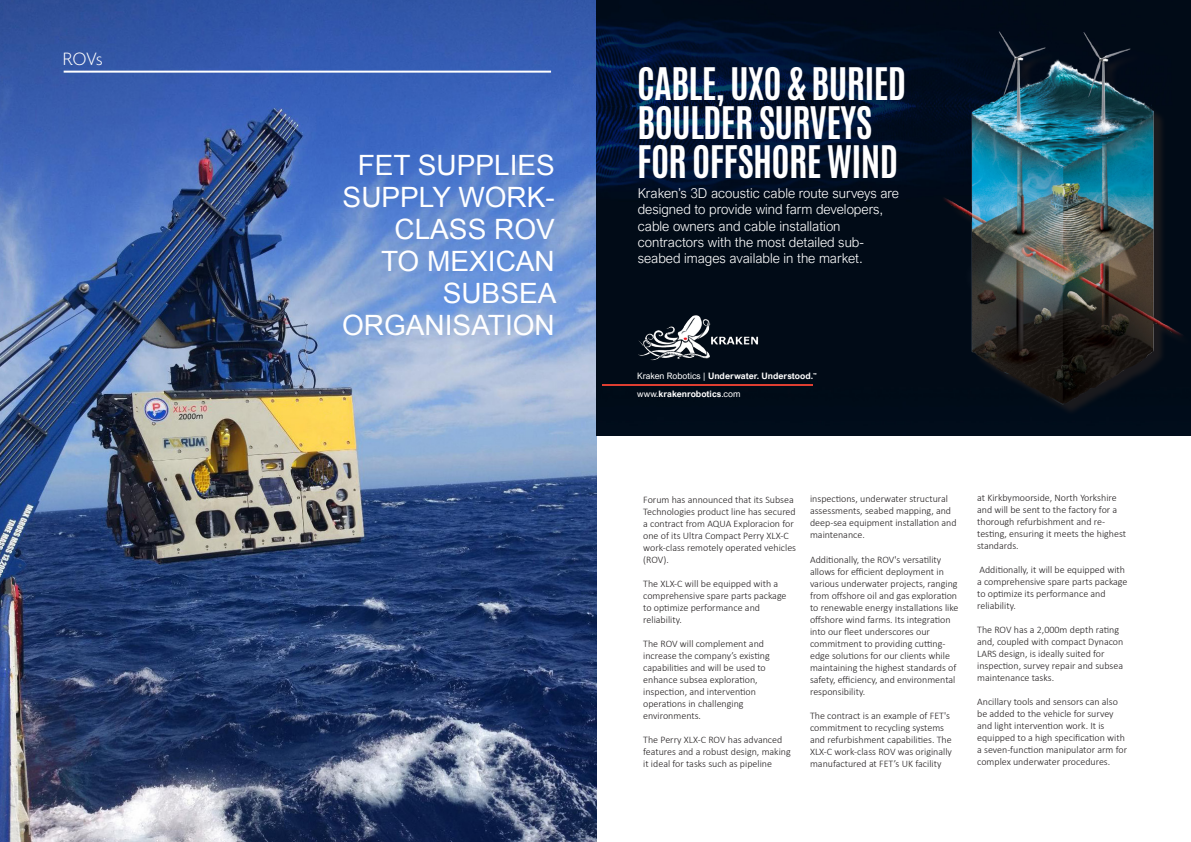
<style>
.page{position:relative;width:1191px;height:842px;background:#fff}
.page>*{position:absolute;margin:0;border:0;box-sizing:border-box;transform-origin:0 0}
.t1{font:700 37.5px/39.5px "Antonio";letter-spacing:-.02em;color:#fff}
.Contents_Body_Text{font:28px/32px "Arial";color:#fff;text-align:right}
.Contents_Body_Text-2{font:300 18px "Elido";color:#fff}
.t2{font:300 13.6px/16.3px "Arial Nova";color:#fff}
.Contents_Body_Text-3{font:300 10px/12px "Calibri";color:#231f20}
.t3{font:700 8.8px/18px "Arial Nova";color:#fff}
.s1{font-weight:400}
</style>
<div class="page">
<img style="left:0;top:0;width:596px;height:842px">
<img style="left:596px;top:0;width:595px;height:436px">
<img style="left:930px;top:7px;width:257px;height:421px">
<hr style="left:602px;top:384px;width:210px;height:2px;background:#df3e31">
<img style="left:632px;top:312px;width:128px;height:52px">
<hr style="left:64px;top:71px;width:487px;height:2px;background:#fff">
<p class="Contents_Body_Text-2" style="left:62px;top:48px;width:42px">ROVs</p>
<p class="Contents_Body_Text" style="left:342px;top:150px;width:216px">FET SUPPLIES<br>SUPPLY WORK-<br>CLASS ROV<br>TO MEXICAN<br>SUBSEA<br>ORGANISATION</p>
<p class="t1" style="left:637px;top:64px;width:271px">CABLE, UXO &amp; BURIED<br>BOULDER SURVEYS<br>FOR OFFSHORE WIND</p>
<p class="t2" style="left:637px;top:185px;width:263px">Kraken’s 3D acoustic cable route surveys are designed to provide wind farm developers, cable owners and cable installation contractors with the most detailed sub&shy;seabed images available in the market.</p>
<p class="t3" style="left:637px;top:367px;width:181px"><span class="s1">Kraken Robotics |</span> Underwater. Understood.<sup>™ </sup><span class="s1">www.</span>krakenrobotics<span class="s1">.com</span></p>
<p class="Contents_Body_Text-3" style="left:643px;top:493px;width:154px">Forum has announced that its Subsea<br>Technologies product line has secured a contract from AQUA Exploracion for one of its Ultra Compact Perry XLX-C work-class remotely operated vehicles (ROV).</p>
<p class="Contents_Body_Text-3" style="left:643px;top:577px;width:145px">The XLX-C will be equipped with a comprehensive spare parts package to optimize performance and reliability.</p>
<p class="Contents_Body_Text-3" style="left:643px;top:637px;width:128px">The ROV will complement and increase the company’s existing capabilities and will be used to enhance subsea exploration, inspection, and intervention operations in challenging environments.</p>
<p class="Contents_Body_Text-3" style="left:643px;top:733px;width:149px">The Perry XLX-C ROV has advanced features and a robust design, making it ideal for tasks such as pipeline</p>
<p class="Contents_Body_Text-3" style="left:810px;top:493px;width:148px">inspections, underwater structural assessments, seabed mapping, and deep-sea equipment installation and maintenance.</p>
<p class="Contents_Body_Text-3" style="left:810px;top:553px;width:150px">Additionally, the ROV's versatility allows for efficient deployment in various underwater projects, ranging from offshore oil and gas exploration to renewable energy installations like offshore wind farms. Its integration into our fleet underscores our commitment to providing cutting&shy;edge solutions for our clients while maintaining the highest standards of safety, efficiency, and environmental responsibility.</p>
<p class="Contents_Body_Text-3" style="left:810px;top:709px;width:143px">The contract is an example of FET's commitment to recycling systems and refurbishment capabilities. The XLX-C work-class ROV was originally manufactured at FET’s UK facility</p>
<p class="Contents_Body_Text-3" style="left:977px;top:492px;width:150px">at Kirkbymoorside, North Yorkshire and will be sent to the factory for a thorough refurbishment and re&shy;testing, ensuring it meets the highest standards.</p>
<p class="Contents_Body_Text-3" style="left:977px;top:564px;width:152px">Additionally, it will be equipped with a comprehensive spare parts package to optimize its performance and reliability.</p>
<p class="Contents_Body_Text-3" style="left:977px;top:624px;width:148px">The ROV has a 2,000m depth rating and, coupled with compact Dynacon<br>LARS design, is ideally suited for inspection, survey repair and subsea maintenance tasks.</p>
<p class="Contents_Body_Text-3" style="left:977px;top:696px;width:151px">Ancillary tools and sensors can also be added to the vehicle for survey and light intervention work. It is equipped to a high specification with a seven-function manipulator arm for complex underwater procedures.</p>
</div>
